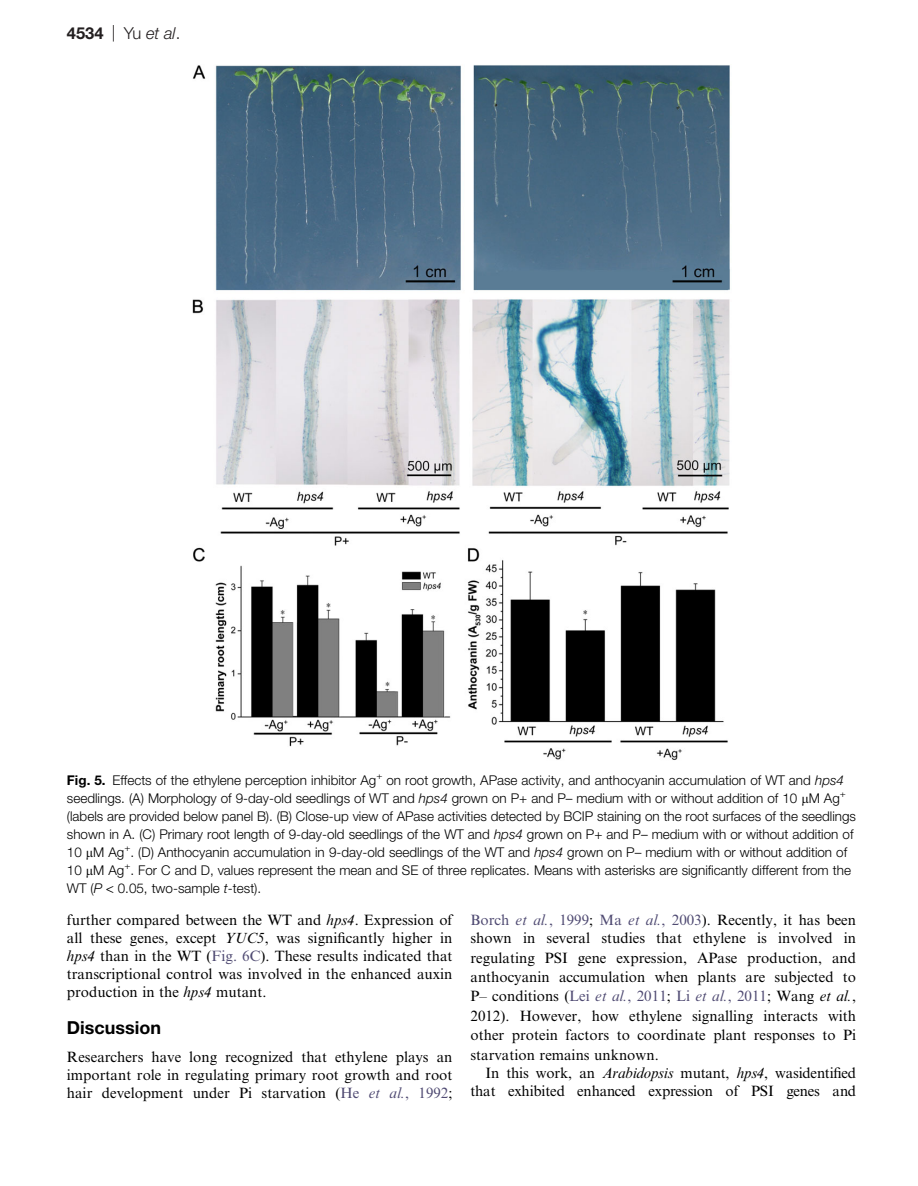
<style>
.page{position:relative;width:918px;height:1186px;background:#fff}
.page>*{position:absolute;margin:0;border:0;box-sizing:border-box;transform-origin:0 0}
.t1{font:18px "Adv PSA189";color:#000}
.t2{font:16.5px "Adv PSA189";color:#000}
.t3{font:700 16.5px "Helvetica Neue LT Std";color:#231f20}
.t4{font:15px/18px "Adv PS497 E2";color:#000;text-align:justify}
.t5{font:13.5px/18px "Adv Hel N L";color:#000}
.s1{font-weight:300}
.s2{font-weight:300;font-style:italic}
.s3{font-family:"Adv C3874"}
.s4{font-family:"Adv Hel N L"}
.s5{font-family:"Adv Hel N LI"}
.s6{font-family:"Adv PSA189"}
.s7{font-family:"Adv PSMP13"}
.s8{font-family:"Adv P641 C"}
.s9{font-family:"Adv PS497 E3"}
.s10{color:#4f4a72}
.s11{font-family:"Adv PS497 E3";color:#4f4a72}
</style>
<div class="page">
<img style="left:192px;top:65px;width:538px;height:695px">
<p class="t3" style="left:67px;top:23px;width:115px">4534 <span class="s1">| Yu</span> <span class="s2">et al</span><span class="s1">.</span></p>
<p class="t2" style="left:67px;top:26px;width:134px">8 of 12 <span class="s3">|</span> <span class="s4">Yu</span> <span class="s5">et al.</span></p>
<p class="t5" style="left:67px;top:772px;width:790px"><span class="s6">Fig. 5.</span> Effects of the ethylene perception inhibitor Ag<sup>+</sup> on root growth, APase activity, and anthocyanin accumulation of WT and <span class="s5">hps4 </span>seedlings. (A) Morphology of 9-day-old seedlings of WT and <span class="s5">hps4</span> grown on P+ and P– medium with or without addition of 10 <span class="s7">l</span>M Ag<sup>+ </sup>(labels are provided below panel B). (B) Close-up view of APase activities detected by BCIP staining on the root surfaces of the seedlings shown in A. (C) Primary root length of 9-day-old seedlings of the WT and <span class="s5">hps4</span> grown on P+ and P– medium with or without addition of 10 <span class="s7">l</span>M Ag<sup>+</sup>. (D) Anthocyanin accumulation in 9-day-old seedlings of the WT and <span class="s5">hps4</span> grown on P– medium with or without addition of 10 <span class="s7">l</span>M Ag<sup>+</sup>. For C and D, values represent the mean and SE of three replicates. Means with asterisks are significantly different from the WT (<span class="s5">P</span> <span class="s8">&lt;</span> 0.05, two-sample <span class="s5">t</span>-test).</p>
<p class="t4" style="left:67px;top:912px;width:387px">further compared between the WT and <span class="s9">hps4</span>. Expression of all these genes, except <span class="s9">YUC5</span>, was significantly higher in <span class="s9">hps4</span> than in the WT (<span class="s10">Fig. 6C</span>). These results indicated that transcriptional control was involved in the enhanced auxin production in the <span class="s9">hps4</span> mutant.</p>
<p class="t1" style="left:67px;top:1019px;width:96px">Discussion</p>
<p class="t4" style="left:67px;top:1049px;width:387px">Researchers have long recognized that ethylene plays an important role in regulating primary root growth and root hair development under Pi starvation (<span class="s10">He</span> <span class="s11">et al.</span><span class="s10">, 1992</span>;</p>
<p class="t4" style="left:470px;top:912px;width:387px"><span class="s10">Borch</span> <span class="s11">et al.</span><span class="s10">, 1999</span>; <span class="s10">Ma</span> <span class="s11">et al.</span><span class="s10">, 2003</span>). Recently, it has been shown in several studies that ethylene is involved in</p>
<p class="t4" style="left:470px;top:949px;width:387px;line-height:19.4px">regulating PSI gene expression, APase production, and anthocyanin accumulation when plants are subjected to P– conditions (<span class="s10">Lei</span> <span class="s11">et al.</span><span class="s10">, 2011</span>; <span class="s10">Li</span> <span class="s11">et al.</span><span class="s10">, 2011</span>; Wang <span class="s9">et al.</span>, 2012). However, how ethylene signalling interacts with other protein factors to coordinate plant responses to Pi starvation remains unknown.</p>
<p class="t4" style="left:470px;top:1065px;width:387px;text-align:right">In this work, an <span class="s9">Arabidopsis</span> mutant, <span class="s9">hps4</span>, wasidentified that exhibited enhanced expression of PSI genes and</p>
</div>
